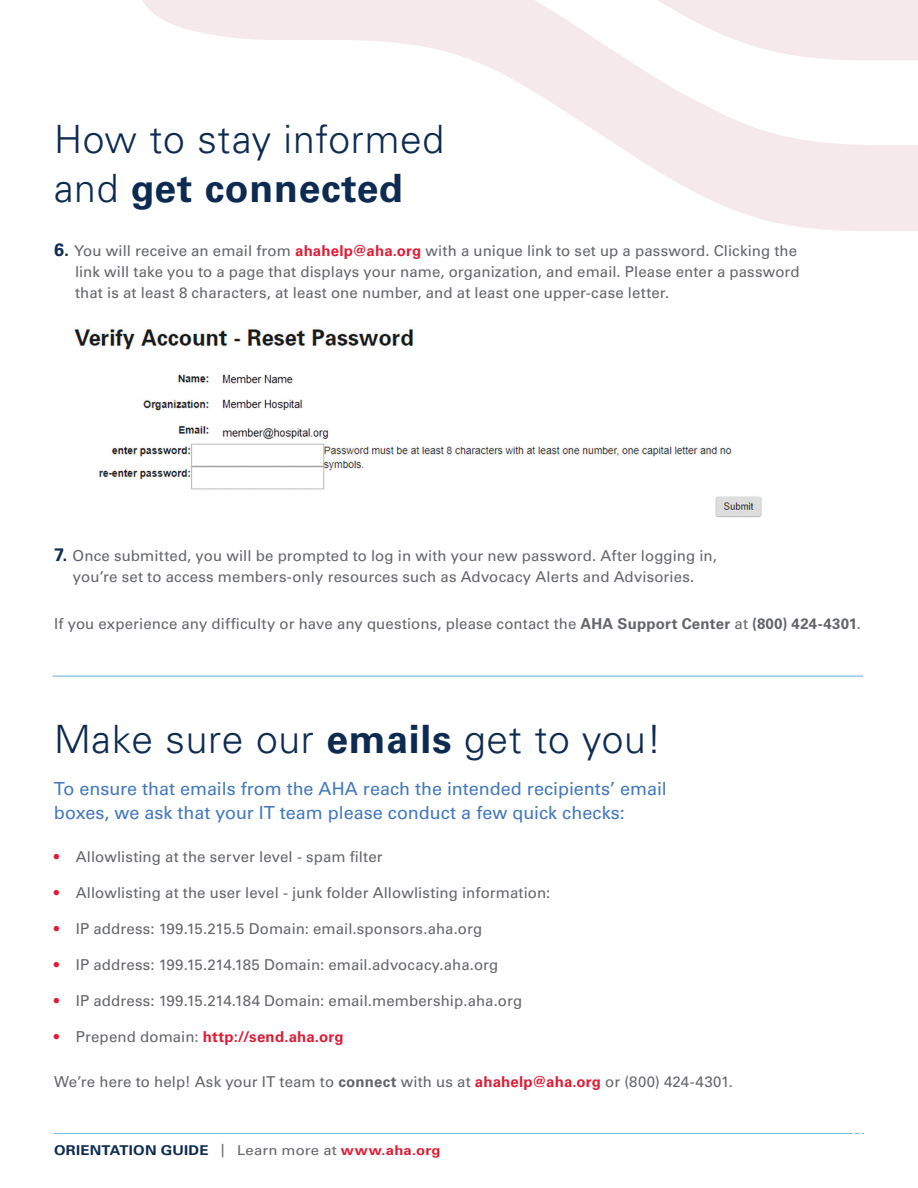
<style>
.page{position:relative;width:918px;height:1188px;background:#fff}
.page>*{position:absolute;margin:0;border:0;box-sizing:border-box;transform-origin:0 0}
.t1{font:300 39px/48.6px "Univers LT Std";letter-spacing:.02em;color:#0d2b51}
.t2{font:18px/24px "Univers LT Std";color:#4379bd}
.t3{font:15px/21px "Univers LT Std";letter-spacing:.005em;color:#63656a}
.t4{font:700 15px "Univers LT Std";letter-spacing:.015em;color:#de1d35}
.t5{font:700 13.5px "Univers LT Std";letter-spacing:.015em;color:#0d2b51;scale:1.1 1}
.t6{font:700 condensed 13.5px "Univers LT Std";color:#fff;scale:1.1 1}
.s1{font-weight:700}
.s2{font-weight:700;font-size:18px;color:#0d2b51}
.s3{font-weight:700;color:#de1d35}
.s4{color:#de1d35}
.s5{font-weight:400}
.s6{font-weight:400;color:#63656a}
</style>
<div class="page">
<hr style="left:54px;top:1133px;width:810px;height:1px;background:#64b0e1">
<svg style="left:580px;top:121px;width:338px;height:110px;fill:#f5e9eb"></svg>
<svg style="left:142px;top:0;width:776px;height:121px"></svg>
<img style="left:74px;top:328px;width:688px;height:190px">
<hr style="left:52px;top:676px;width:811px;height:1px;background:#64b0e1">
<h1 class="t1" style="left:54px;top:115px;width:392px">How to stay informed and <span class="s1">get connected</span></h1>
<p class="t3" style="left:75px;top:241px;width:726px;text-indent:-21px"><span class="s2">6.</span> You will receive an email from <span class="s3">ahahelp@aha.org</span> with a unique link to set up a password. Clicking the link will take you to a page that displays your name, organization, and email. Please enter a password that is at least 8 characters, at least one number, and at least one upper-case letter.</p>
<p class="t3" style="left:54px;top:545px;width:664px;text-align:center"><span class="s2">7.</span> Once submitted, you will be prompted to log in with your new password. After logging in, you’re set to access members-only resources such as Advocacy Alerts and Advisories.</p>
<p class="t3" style="left:54px;top:613px;width:808px">If you experience any difficulty or have any questions, please contact the <span class="s1">AHA Support Center</span> at <span class="s1">(800) 424-4301</span>.</p>
<h1 class="t1" style="left:54px;top:715px;width:609px">Make sure our <span class="s1">emails</span> get to you!</h1>
<p class="t2" style="left:54px;top:776px;width:614px">To ensure that emails from the AHA reach the intended recipients’ email boxes, we ask that your IT team please conduct a few quick checks:</p>
<p class="t3" style="left:54px;top:846px;width:330px"><span class="s4">•</span> Allowlisting at the server level - spam filter</p>
<p class="t3" style="left:54px;top:882px;width:498px"><span class="s4">•</span> Allowlisting at the user level - junk folder Allowlisting information:</p>
<p class="t3" style="left:54px;top:918px;width:430px"><span class="s4">•</span> IP address: 199.15.215.5 Domain: email.sponsors.aha.org</p>
<p class="t3" style="left:54px;top:954px;width:446px"><span class="s4">•</span> IP address: 199.15.214.185 Domain: email.advocacy.aha.org</p>
<p class="t3" style="left:54px;top:990px;width:470px"><span class="s4">•</span> IP address: 199.15.214.184 Domain: email.membership.aha.org</p>
<p class="t4" style="left:54px;top:1028px;width:291px"><span class="s5">•</span> <span class="s6">Prepend domain:</span> http://send.aha.org</p>
<p class="t3" style="left:54px;top:1071px;width:680px">We’re here to help! Ask your IT team to <span class="s1">connect</span> with us at <span class="s3">ahahelp@aha.org</span> or (800) 424-4301.</p>
<p class="t5" style="left:54px;top:1143px;width:353px">ORIENTATION GUIDE <span class="s6">| Learn more at</span> <span class="s4">www.aha.org</span></p>
<p class="t6" style="left:850px;top:1126px;width:13px">11</p>
</div>
